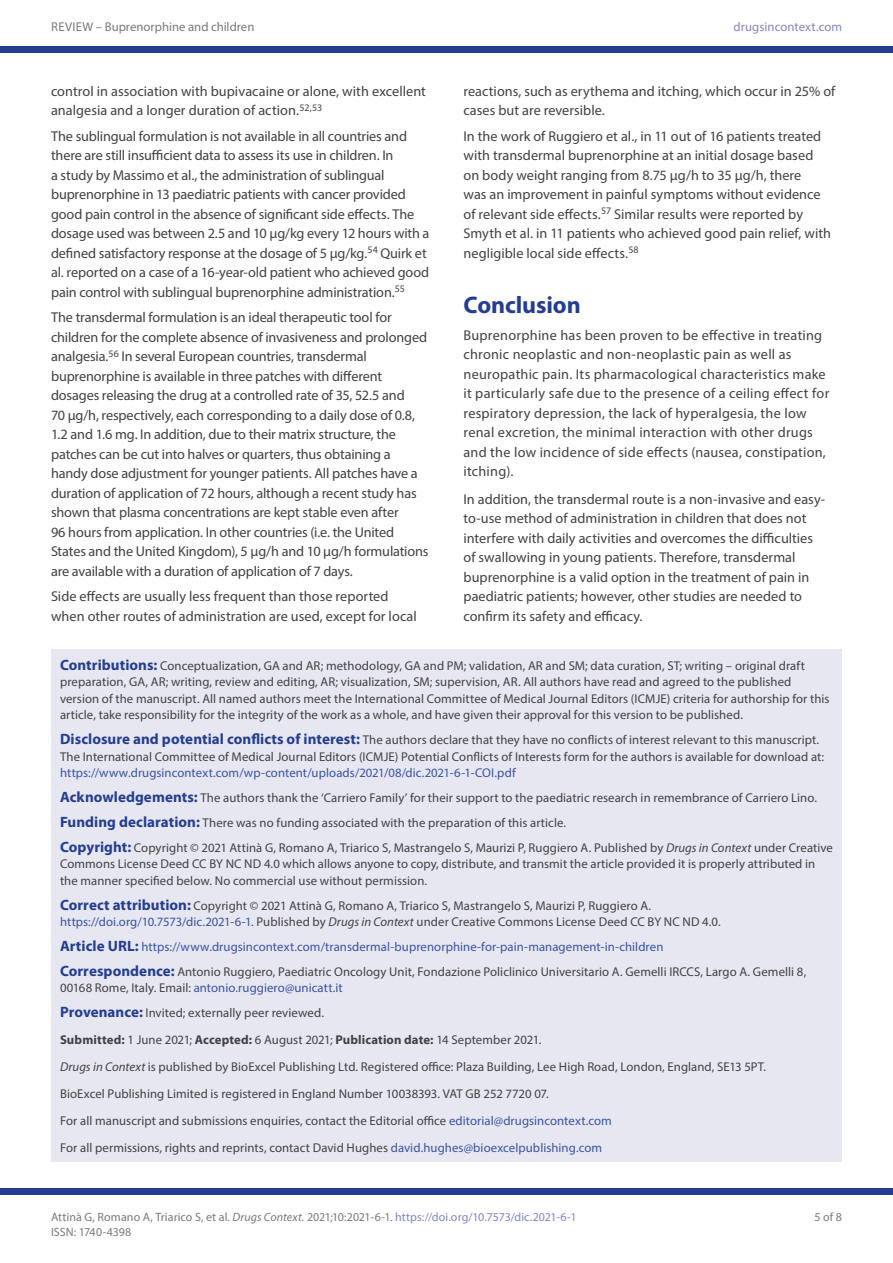
<style>
.page{position:relative;width:893px;height:1263px;background:#fff}
.page>*{position:absolute;margin:0;border:0;box-sizing:border-box;transform-origin:0 0}
.t1{font:700 24px "Myriad Pro";letter-spacing:-.005em;color:#243d91}
.TXT_S{font:14.25px/19.5px "Myriad Pro";letter-spacing:-.005em;color:#424142}
.TXT{font:14.25px/19.5px "Myriad Pro";letter-spacing:.015em;color:#424142}
.SIDE_HEAD{font:12.75px/16.5px "Myriad Pro";letter-spacing:.005em;color:#424142}
.SIDE_TXT{font:12.75px "Myriad Pro";letter-spacing:.005em;color:#424142}
.SIDE_HEAD-2{font:12.75px "Myriad Pro";letter-spacing:.005em;color:#3a53a3}
.t2{font:12.75px "Myriad Pro";color:#7c7878}
.t3{font:12.75px "Myriad Pro";letter-spacing:.005em;color:#7f85c1}
.t4{font:12px "Myriad Pro";letter-spacing:.005em;color:#7c7878}
.s1{font-weight:700;font-size:15px;color:#243d91}
.s2{color:#3a53a3}
.s3{font-style:italic}
.s4{font-weight:700}
.s5{color:#7f85c1}
</style>
<div class="page">
<div style="left:0;top:1188px;width:893px;height:7px;background:#243d91"></div>
<div style="left:0;top:47px;width:893px;height:6px;background:#243d91"></div>
<div style="left:51px;top:649px;width:791px;height:512px;background:#e7e7f2"></div>
<p class="t2" style="left:51px;top:18px;width:205px">REVIEW – Buprenorphine and children</p>
<p class="t3" style="left:734px;top:18px;width:110px">drugsincontext.com</p>
<p class="TXT_S" style="left:463px;top:81px;width:373px">reactions, such as erythema and itching, which occur in 25% of cases but are reversible.</p>
<p class="TXT_S" style="left:463px;top:126px;width:369px">In the work of Ruggiero et al., in 11 out of 16 patients treated with transdermal buprenorphine at an initial dosage based on body weight ranging from 8.75 µg/h to 35 µg/h, there<br>was an improvement in painful symptoms without evidence of relevant side effects.<sup>57</sup> Similar results were reported by Smyth et al. in 11 patients who achieved good pain relief, with negligible local side effects.<sup>58</sup></p>
<h1 class="t1" style="left:463px;top:289px;width:119px">Conclusion</h1>
<p class="TXT" style="left:463px;top:325px;width:367px">Buprenorphine has been proven to be effective in treating chronic neoplastic and non-neoplastic pain as well as neuropathic pain. Its pharmacological characteristics make it particularly safe due to the presence of a ceiling effect for respiratory depression, the lack of hyperalgesia, the low renal excretion, the minimal interaction with other drugs and the low incidence of side effects (nausea, constipation, itching).</p>
<p class="TXT_S" style="left:463px;top:489px;width:363px">In addition, the transdermal route is a non-invasive and easy&shy;to-use method of administration in children that does not interfere with daily activities and overcomes the difficulties of swallowing in young patients. Therefore, transdermal buprenorphine is a valid option in the treatment of pain in paediatric patients; however, other studies are needed to confirm its safety and efficacy.</p>
<p class="TXT_S" style="left:51px;top:81px;width:376px">control in association with bupivacaine or alone, with excellent analgesia and a longer duration of action.<sup>52,53</sup></p>
<p class="TXT_S" style="left:51px;top:126px;width:380px">The sublingual formulation is not available in all countries and there are still insufficient data to assess its use in children. In<br>a study by Massimo et al., the administration of sublingual buprenorphine in 13 paediatric patients with cancer provided good pain control in the absence of significant side effects. The dosage used was between 2.5 and 10 µg/kg every 12 hours with a defined satisfactory response at the dosage of 5 µg/kg.<sup>54</sup> Quirk et al. reported on a case of a 16-year-old patient who achieved good pain control with sublingual buprenorphine administration.<sup>55</sup></p>
<p class="TXT_S" style="left:51px;top:307px;width:379px">The transdermal formulation is an ideal therapeutic tool for children for the complete absence of invasiveness and prolonged analgesia.<sup>56</sup> In several European countries, transdermal buprenorphine is available in three patches with different dosages releasing the drug at a controlled rate of 35, 52.5 and<br>70 µg/h, respectively, each corresponding to a daily dose of 0.8, 1.2 and 1.6 mg. In addition, due to their matrix structure, the patches can be cut into halves or quarters, thus obtaining a handy dose adjustment for younger patients. All patches have a duration of application of 72 hours, although a recent study has shown that plasma concentrations are kept stable even after<br>96 hours from application. In other countries (i.e. the United States and the United Kingdom), 5 µg/h and 10 µg/h formulations are available with a duration of application of 7 days.</p>
<p class="TXT_S" style="left:51px;top:586px;width:367px">Side effects are usually less frequent than those reported when other routes of administration are used, except for local</p>
<p class="SIDE_HEAD" style="left:60px;top:657px;width:771px"><span class="s1">Contributions:</span> Conceptualization, GA and AR; methodology, GA and PM; validation, AR and SM; data curation, ST; writing – original draft preparation, GA, AR; writing, review and editing, AR; visualization, SM; supervision, AR. All authors have read and agreed to the published version of the manuscript. All named authors meet the International Committee of Medical Journal Editors (ICMJE) criteria for authorship for this article, take responsibility for the integrity of the work as a whole, and have given their approval for this version to be published.</p>
<p class="SIDE_HEAD" style="left:60px;top:731px;width:766px"><span class="s1">Disclosure and potential conflicts of interest:</span> The authors declare that they have no conflicts of interest relevant to this manuscript.<br>The International Committee of Medical Journal Editors (ICMJE) Potential Conflicts of Interests form for the authors is available for download at: <span class="s2">https://www.drugsincontext.com/wp-content/uploads/2021/08/dic.2021-6-1-COI.pdf</span></p>
<p class="SIDE_HEAD" style="left:60px;top:789px;width:758px"><span class="s1">Acknowledgements:</span> The authors thank the ‘Carriero Family’ for their support to the paediatric research in remembrance of Carriero Lino.</p>
<p class="SIDE_HEAD" style="left:60px;top:814px;width:508px"><span class="s1">Funding declaration:</span> There was no funding associated with the preparation of this article.</p>
<p class="SIDE_HEAD" style="left:60px;top:839px;width:774px"><span class="s1">Copyright:</span> Copyright © 2021 Attinà G, Romano A, Triarico S, Mastrangelo S, Maurizi P, Ruggiero A. Published by <span class="s3">Drugs in Context</span> under Creative<br>Commons License Deed CC BY NC ND 4.0 which allows anyone to copy, distribute, and transmit the article provided it is properly attributed in the manner specified below. No commercial use without permission.</p>
<p class="SIDE_HEAD" style="left:60px;top:897px;width:662px"><span class="s1">Correct attribution:</span> Copyright © 2021 Attinà G, Romano A, Triarico S, Mastrangelo S, Maurizi P, Ruggiero A. <span class="s2">https://doi.org/10.7573/dic.2021-6-1</span>. Published by <span class="s3">Drugs in Context</span> under Creative Commons License Deed CC BY NC ND 4.0.</p>
<p class="SIDE_HEAD-2" style="left:60px;top:939px;width:605px"><span class="s1">Article URL:</span> https://www.drugsincontext.com/transdermal-buprenorphine-for-pain-management-in-children</p>
<p class="SIDE_HEAD" style="left:60px;top:963px;width:748px"><span class="s1">Correspondence:</span> Antonio Ruggiero, Paediatric Oncology Unit, Fondazione Policlinico Universitario A. Gemelli IRCCS, Largo A. Gemelli 8,<br>00168 Rome, Italy. Email: <span class="s2">antonio.ruggiero@unicatt.it</span></p>
<p class="SIDE_HEAD" style="left:60px;top:1005px;width:265px"><span class="s1">Provenance:</span> Invited; externally peer reviewed.</p>
<p class="SIDE_TXT" style="left:60px;top:1032px;width:483px"><span class="s4">Submitted:</span> 1 June 2021; <span class="s4">Accepted:</span> 6 August 2021; <span class="s4">Publication date:</span> 14 September 2021.</p>
<p class="SIDE_TXT" style="left:60px;top:1059px;width:708px"><span class="s3">Drugs in Context</span> is published by BioExcel Publishing Ltd. Registered office: Plaza Building, Lee High Road, London, England, SE13 5PT.</p>
<p class="SIDE_TXT" style="left:60px;top:1086px;width:490px">BioExcel Publishing Limited is registered in England Number 10038393. VAT GB 252 7720 07.</p>
<p class="SIDE_TXT" style="left:60px;top:1113px;width:553px">For all manuscript and submissions enquiries, contact the Editorial office <span class="s2">editorial@drugsincontext.com</span></p>
<p class="SIDE_TXT" style="left:60px;top:1140px;width:544px">For all permissions, rights and reprints, contact David Hughes <span class="s2">david.hughes@bioexcelpublishing.com</span></p>
<p class="t4" style="left:51px;top:1209px;width:527px">Attinà G, Romano A, Triarico S, et al. <span class="s3">Drugs Context.</span> 2021;10:2021-6-1. <span class="s5">https://doi.org/10.7573/dic.2021-6-1</span></p>
<p class="t4" style="left:814px;top:1209px;width:29px">5 of 8</p>
<p class="t4" style="left:51px;top:1224px;width:82px">ISSN: 1740-4398</p>
</div>
